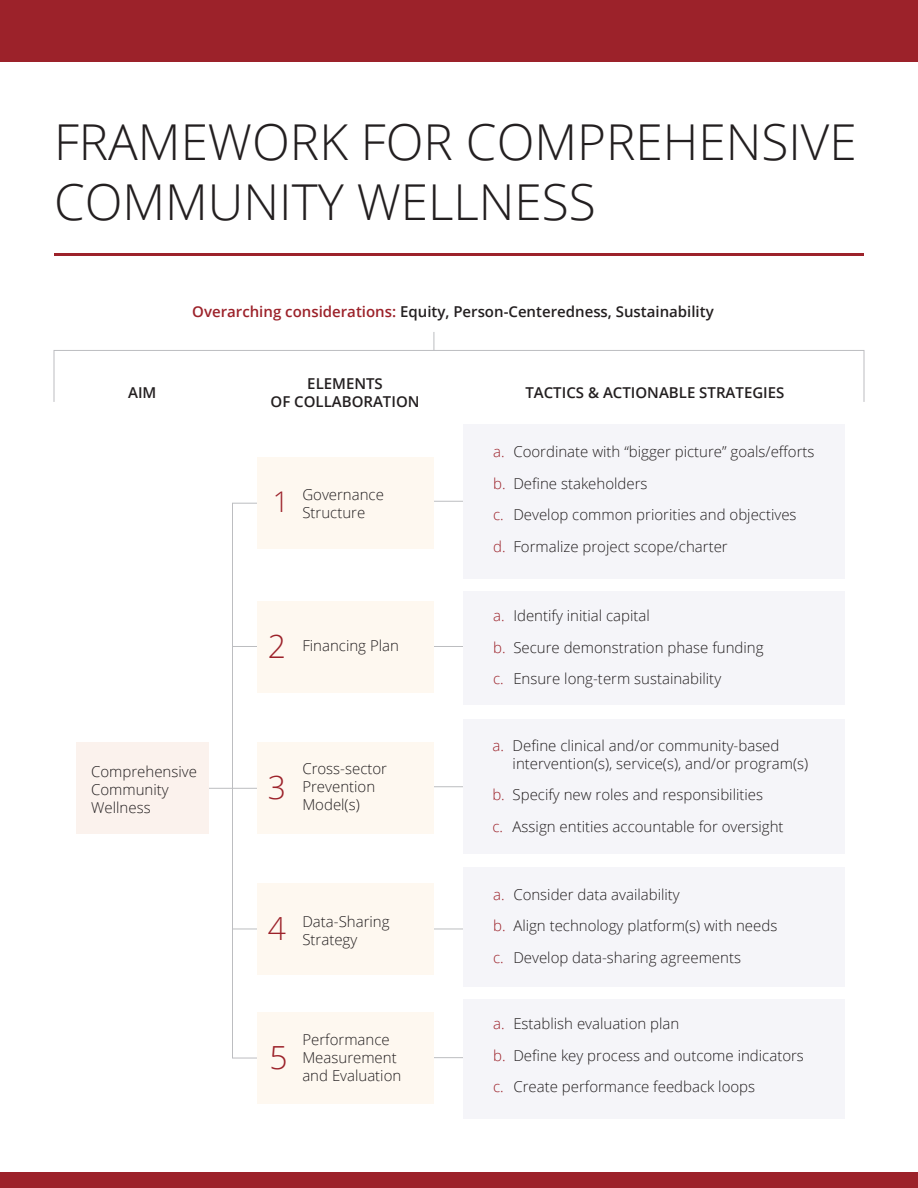
<style>
.page{position:relative;width:918px;height:1188px;background:#fff}
.page>*{position:absolute;margin:0;border:0;box-sizing:border-box;transform-origin:0 0}
.t1{font:300 49.5px/59.4px "Open Sans";color:#231f20}
.t2{font:300 31.8px "Open Sans";color:#9c222a}
.t3{font:300 28.5px "Open Sans";color:#9c222a}
.t4{font:300 15px/18px "Open Sans";color:#231f20}
.t5{font:600 15px/18px "Open Sans";color:#231f20;text-align:center}
.s1{color:#9c222a}
</style>
<div class="page">
<div style="left:0;top:0;width:918px;height:62px;background:#9c222a"></div>
<div style="left:0;top:1173px;width:918px;height:15px;background:#9c222a"></div>
<hr style="left:418px;top:929px;width:76px;height:1px;background:#bcbdc0">
<hr style="left:418px;top:646px;width:76px;height:1px;background:#bcbdc0">
<hr style="left:416px;top:786px;width:77px;height:1px;background:#bcbdc0">
<hr style="left:416px;top:501px;width:77px;height:1px;background:#bcbdc0">
<hr style="left:418px;top:1057px;width:76px;height:1px;background:#bcbdc0">
<div style="left:232px;top:503px;width:37px;height:555px;border:1px solid #bcbdc0"></div>
<hr style="left:232px;top:929px;width:36px;height:1px;background:#bcbdc0">
<hr style="left:204px;top:788px;width:69px;height:1px;background:#bcbdc0">
<hr style="left:232px;top:646px;width:36px;height:1px;background:#bcbdc0">
<div style="left:257px;top:457px;width:177px;height:92px;background:#fef8f0"></div>
<div style="left:257px;top:601px;width:177px;height:92px;background:#fef8f0"></div>
<div style="left:257px;top:742px;width:177px;height:92px;background:#fef8f0"></div>
<div style="left:257px;top:883px;width:177px;height:92px;background:#fef8f0"></div>
<div style="left:257px;top:1012px;width:177px;height:92px;background:#fef8f0"></div>
<div style="left:463px;top:424px;width:382px;height:154px;background:#f5f5f9"></div>
<div style="left:463px;top:591px;width:382px;height:113px;background:#f5f5f9"></div>
<div style="left:463px;top:719px;width:382px;height:135px;background:#f5f5f9"></div>
<div style="left:463px;top:868px;width:382px;height:119px;background:#f5f5f9"></div>
<div style="left:463px;top:999px;width:382px;height:120px;background:#f5f5f9"></div>
<div style="left:54px;top:350px;width:810px;height:52px;border:1px solid #bcbdc0"></div>
<svg style="left:434px;top:332px;width:1px;height:18px"></svg>
<div style="left:76px;top:742px;width:132px;height:92px;background:#fbf2ed"></div>
<hr style="left:54px;top:254px;width:810px;height:2px;background:#9c222a">
<p class="t1" style="left:54px;top:111px;width:804px">FRAMEWORK FOR COMPREHENSIVE<br>COMMUNITY WELLNESS</p>
<p class="t5" style="left:192px;top:303px;width:523px"><span class="s1">Overarching considerations:</span> Equity, Person-Centeredness, Sustainability</p>
<p class="t5" style="left:128px;top:383px;width:30px">AIM</p>
<p class="t5" style="left:271px;top:374px;width:150px">ELEMENTS<br>OF COLLABORATION</p>
<p class="t5" style="left:525px;top:383px;width:261px">TACTICS &amp; ACTIONABLE STRATEGIES</p>
<p class="t4" style="left:91px;top:762px;width:107px">Comprehensive<br>Community<br>Wellness</p>
<p class="t3" style="left:273px;top:482px;width:18px">1</p>
<p class="t4" style="left:302px;top:485px;width:83px">Governance<br>Structure</p>
<p class="t2" style="left:268px;top:625px;width:20px">2</p>
<p class="t4" style="left:302px;top:636px;width:98px">Financing Plan</p>
<p class="t2" style="left:268px;top:766px;width:20px">3</p>
<p class="t4" style="left:302px;top:760px;width:86px">Cross-sector<br>Prevention<br>Model(s)</p>
<p class="t2" style="left:268px;top:907px;width:20px">4</p>
<p class="t4" style="left:302px;top:912px;width:89px">Data-Sharing<br>Strategy</p>
<p class="t2" style="left:269px;top:1036px;width:20px">5</p>
<p class="t4" style="left:302px;top:1030px;width:100px">Performance<br>Measurement and Evaluation</p>
<p class="t4" style="left:493px;top:442px;width:323px"><span class="s1">a.</span> Coordinate with “bigger picture” goals/efforts</p>
<p class="t4" style="left:493px;top:474px;width:156px"><span class="s1">b.</span> Define stakeholders</p>
<p class="t4" style="left:493px;top:505px;width:305px"><span class="s1">c.</span> Develop common priorities and objectives</p>
<p class="t4" style="left:493px;top:537px;width:236px"><span class="s1">d.</span> Formalize project scope/charter</p>
<p class="t4" style="left:493px;top:606px;width:158px"><span class="s1">a.</span> Identify initial capital</p>
<p class="t4" style="left:493px;top:638px;width:272px"><span class="s1">b.</span> Secure demonstration phase funding</p>
<p class="t4" style="left:493px;top:669px;width:230px"><span class="s1">c.</span> Ensure long-term sustainability</p>
<p class="t4" style="left:513px;top:736px;width:297px;text-indent:-20px"><span class="s1">a.</span> Define clinical and/or community-based intervention(s), service(s), and/or program(s)</p>
<p class="t4" style="left:492px;top:785px;width:272px"><span class="s1">b.</span> Specify new roles and responsibilities</p>
<p class="t4" style="left:492px;top:817px;width:293px"><span class="s1">c.</span> Assign entities accountable for oversight</p>
<p class="t4" style="left:493px;top:885px;width:188px"><span class="s1">a.</span> Consider data availability</p>
<p class="t4" style="left:493px;top:917px;width:286px"><span class="s1">b.</span> Align technology platform(s) with needs</p>
<p class="t4" style="left:493px;top:948px;width:249px"><span class="s1">c.</span> Develop data-sharing agreements</p>
<p class="t4" style="left:493px;top:1015px;width:188px"><span class="s1">a.</span> Establish evaluation plan</p>
<p class="t4" style="left:493px;top:1046px;width:312px"><span class="s1">b.</span> Define key process and outcome indicators</p>
<p class="t4" style="left:493px;top:1078px;width:264px"><span class="s1">c.</span> Create performance feedback loops</p>
</div>
